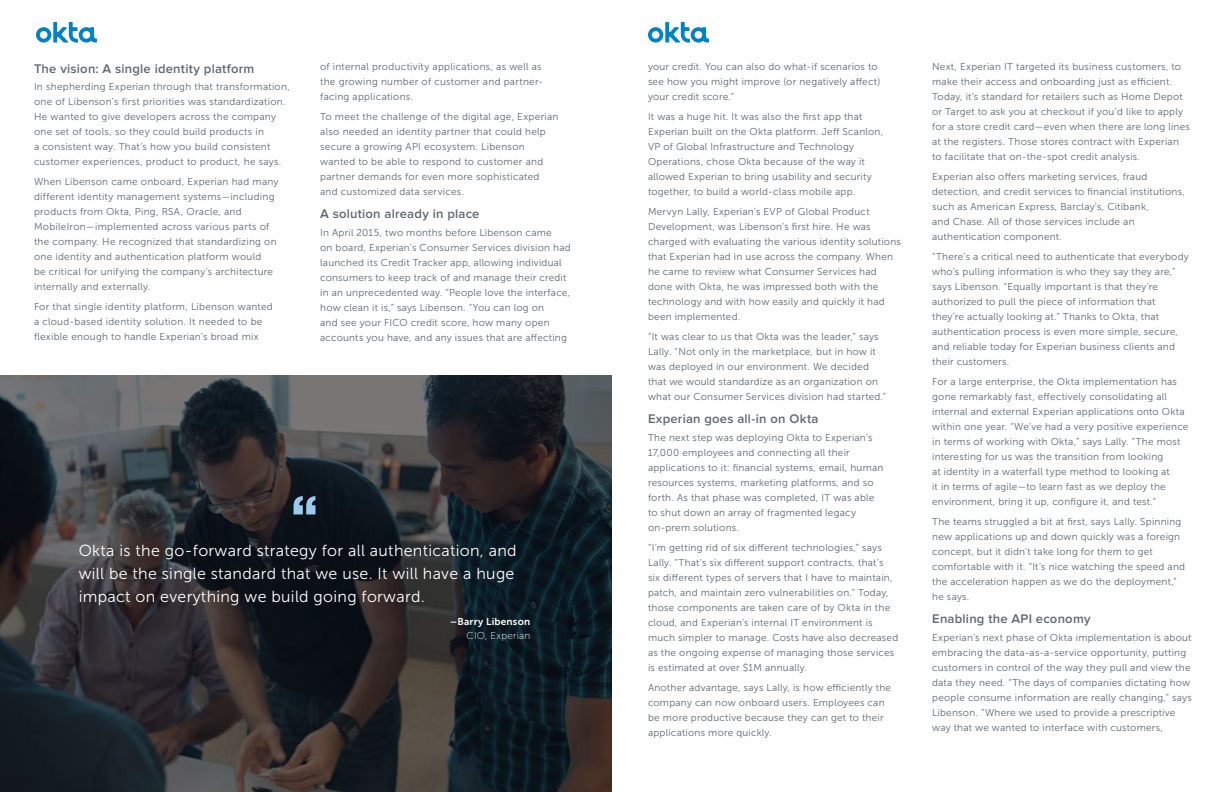
<style>
.page{position:relative;width:1224px;height:792px;background:#fff}
.page>*{position:absolute;margin:0;border:0;box-sizing:border-box;transform-origin:0 0}
.t1{font:16px/23px "Museo Sans 300";letter-spacing:.02em;color:#fff}
.t2{font:600 13px "Proxima Nova";letter-spacing:.02em;color:#5d6770}
.t3{font:10px/15px "Museo Sans 300";letter-spacing:.025em;color:#5d6770}
.t4{font:10px "Museo Sans 700";letter-spacing:.02em;color:#fff}
.t5{font:10px "Museo Sans 100";letter-spacing:.02em;color:#fff}
</style>
<div class="page">
<svg style="left:648px;top:22px;width:61px;height:21px"></svg>
<svg style="left:36px;top:22px;width:61px;height:21px"></svg>
<svg style="left:0;top:375px;width:612px;height:417px;background:#2b2e32"></svg>
<svg style="left:294px;top:496px;width:21px;height:18px"></svg>
<h2 class="t2" style="left:34px;top:62px;width:222px">The vision: A single identity platform</h2>
<p class="t3" style="left:34px;top:80px;width:257px">In shepherding Experian through that transformation, one of Libenson’s first priorities was standardization.<br>He wanted to give developers across the company one set of tools, so they could build products in<br>a consistent way. That’s how you build consistent customer experiences, product to product, he says.</p>
<p class="t3" style="left:34px;top:175px;width:246px">When Libenson came onboard, Experian had many different identity management systems—including products from Okta, Ping, RSA, Oracle, and MobileIron—implemented across various parts of the company. He recognized that standardizing on one identity and authentication platform would<br>be critical for unifying the company’s architecture internally and externally.</p>
<p class="t3" style="left:34px;top:300px;width:240px">For that single identity platform, Libenson wanted a cloud-based identity solution. It needed to be flexible enough to handle Experian’s broad mix</p>
<p class="t3" style="left:320px;top:59px;width:225px">of internal productivity applications, as well as the growing number of customer and partner&shy;facing applications.</p>
<p class="t3" style="left:320px;top:109px;width:240px">To meet the challenge of the digital age, Experian also needed an identity partner that could help secure a growing API ecosystem. Libenson wanted to be able to respond to customer and partner demands for even more sophisticated and customized data services.</p>
<h2 class="t2" style="left:320px;top:208px;width:161px">A solution already in place</h2>
<p class="t3" style="left:320px;top:225px;width:252px">In April 2015, two months before Libenson came<br>on board, Experian’s Consumer Services division had launched its Credit Tracker app, allowing individual consumers to keep track of and manage their credit in an unprecedented way. “People love the interface, how clean it is,” says Libenson. “You can log on<br>and see your FICO credit score, how many open accounts you have, and any issues that are affecting</p>
<h1 class="t1" style="left:79px;top:539px;width:439px">Okta is the go-forward strategy for all authentication, and will be the single standard that we use. It will have a huge impact on everything we build going forward.</h1>
<p class="t4" style="left:450px;top:616px;width:82px">–Barry Libenson</p>
<p class="t5" style="left:467px;top:630px;width:65px">CIO, Experian</p>
<p class="t3" style="left:648px;top:59px;width:234px">your credit. You can also do what-if scenarios to see how you might improve (or negatively affect) your credit score.”</p>
<p class="t3" style="left:648px;top:109px;width:237px">It was a huge hit. It was also the first app that Experian built on the Okta platform. Jeff Scanlon, VP of Global Infrastructure and Technology Operations, chose Okta because of the way it allowed Experian to bring usability and security together, to build a world-class mobile app.</p>
<p class="t3" style="left:648px;top:204px;width:255px">Mervyn Lally, Experian’s EVP of Global Product Development, was Libenson’s first hire. He was charged with evaluating the various identity solutions that Experian had in use across the company. When he came to review what Consumer Services had done with Okta, he was impressed both with the technology and with how easily and quickly it had been implemented.</p>
<p class="t3" style="left:648px;top:329px;width:240px">“It was clear to us that Okta was the leader,” says Lally. “Not only in the marketplace, but in how it was deployed in our environment. We decided that we would standardize as an organization on what our Consumer Services division had started.”</p>
<h2 class="t2" style="left:648px;top:413px;width:172px">Experian goes all-in on Okta</h2>
<p class="t3" style="left:648px;top:430px;width:237px">The next step was deploying Okta to Experian’s 17,000 employees and connecting all their applications to it: financial systems, email, human resources systems, marketing platforms, and so forth. As that phase was completed, IT was able to shut down an array of fragmented legacy on-prem solutions.</p>
<p class="t3" style="left:648px;top:540px;width:252px">“I’m getting rid of six different technologies,” says Lally. “That’s six different support contracts, that’s<br>six different types of servers that I have to maintain, patch, and maintain zero vulnerabilities on.” Today, those components are taken care of by Okta in the cloud, and Experian’s internal IT environment is much simpler to manage. Costs have also decreased as the ongoing expense of managing those services is estimated at over $1M annually.</p>
<p class="t3" style="left:648px;top:680px;width:245px">Another advantage, says Lally, is how efficiently the company can now onboard users. Employees can be more productive because they can get to their applications more quickly.</p>
<p class="t3" style="left:932px;top:59px;width:259px">Next, Experian IT targeted its business customers, to make their access and onboarding just as efficient.<br>Today, it’s standard for retailers such as Home Depot or Target to ask you at checkout if you’d like to apply for a store credit card—even when there are long lines at the registers. Those stores contract with Experian to facilitate that on-the-spot credit analysis.</p>
<p class="t3" style="left:932px;top:169px;width:254px">Experian also offers marketing services, fraud detection, and credit services to financial institutions, such as American Express, Barclay’s, Citibank,<br>and Chase. All of those services include an authentication component.</p>
<p class="t3" style="left:932px;top:249px;width:258px">“There’s a critical need to authenticate that everybody who’s pulling information is who they say they are,” says Libenson. “Equally important is that they’re authorized to pull the piece of information that they’re actually looking at.” Thanks to Okta, that authentication process is even more simple, secure, and reliable today for Experian business clients and their customers.</p>
<p class="t3" style="left:932px;top:374px;width:258px">For a large enterprise, the Okta implementation has gone remarkably fast, effectively consolidating all internal and external Experian applications onto Okta within one year. “We’ve had a very positive experience in terms of working with Okta,” says Lally. “The most interesting for us was the transition from looking<br>at identity in a waterfall type method to looking at<br>it in terms of agile—to learn fast as we deploy the environment, bring it up, configure it, and test.”</p>
<p class="t3" style="left:932px;top:514px;width:254px">The teams struggled a bit at first, says Lally. Spinning new applications up and down quickly was a foreign concept, but it didn’t take long for them to get comfortable with it. “It’s nice watching the speed and the acceleration happen as we do the deployment,” he says.</p>
<h2 class="t2" style="left:932px;top:613px;width:160px">Enabling the API economy</h2>
<p class="t3" style="left:932px;top:630px;width:261px">Experian’s next phase of Okta implementation is about embracing the data-as-a-service opportunity, putting customers in control of the way they pull and view the data they need. “The days of companies dictating how people consume information are really changing,” says Libenson. “Where we used to provide a prescriptive way that we wanted to interface with customers,</p>
</div>
